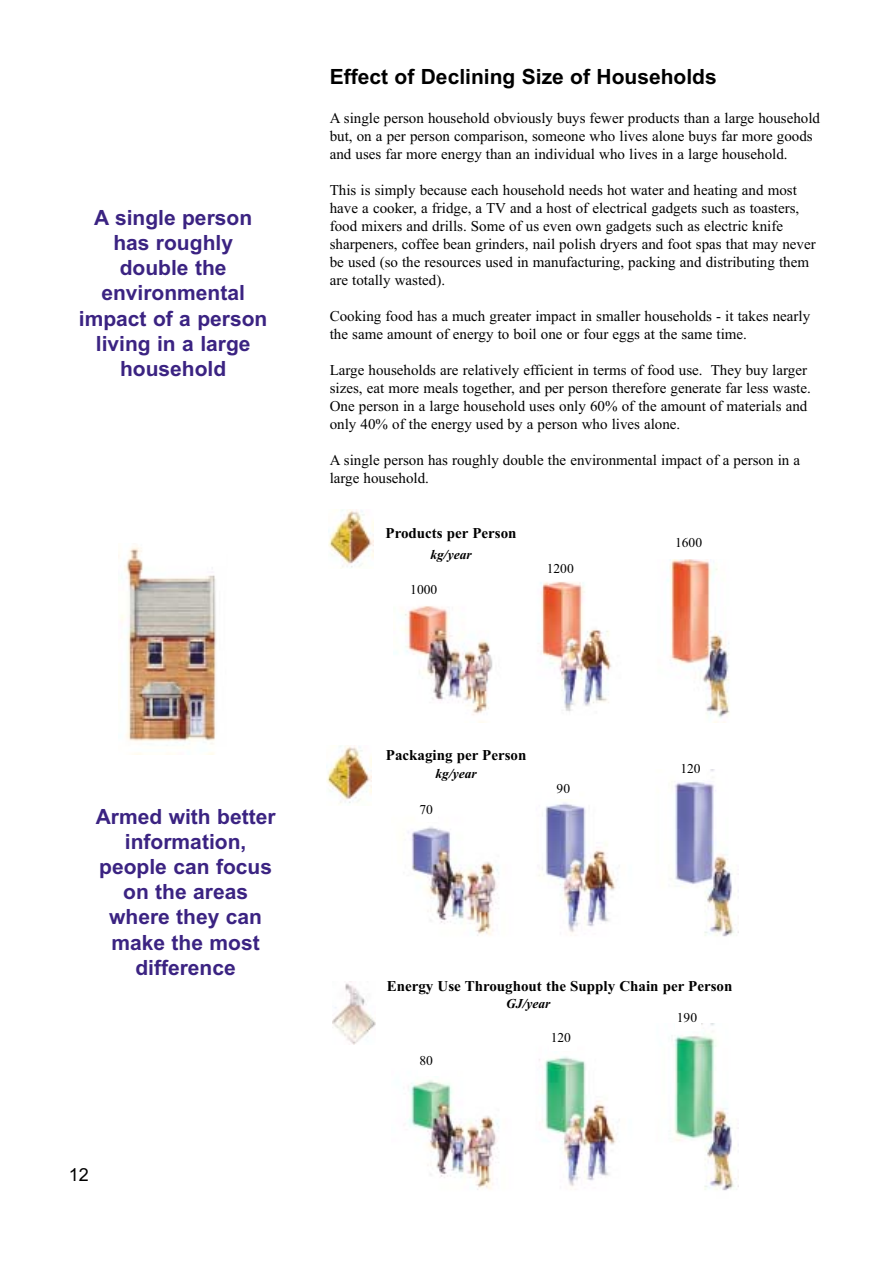
<style>
.page{position:relative;width:893px;height:1262px;background:#fff}
.page>*{position:absolute;margin:0;border:0;box-sizing:border-box;transform-origin:0 0}
.t1{font:700 21px/25.2px "Arial";color:#3b2382;text-align:center}
.t2{font:700 21px "Arial";color:#000}
.t3{font:18px "Arial";color:#000}
.t4{font:15px/18px "Times New Roman";color:#000}
.t5{font:700 15px "Times New Roman";color:#000}
.t6{font:13.5px "Times New Roman";color:#000}
.t7{font:italic 700 13.5px "Times New Roman";color:#000}
</style>
<div class="page">
<img style="left:408px;top:1023px;width:326px;height:168px">
<img style="left:408px;top:769px;width:326px;height:168px">
<img style="left:393px;top:559px;width:337px;height:163px">
<div style="left:381px;top:524px;width:139px;height:43px;background:#fff"></div>
<div style="left:373px;top:746px;width:166px;height:42px;background:#fff"></div>
<div style="left:409px;top:583px;width:37px;height:16px;background:#fff"></div>
<div style="left:545px;top:562px;width:38px;height:18px;background:#fff"></div>
<div style="left:418px;top:803px;width:19px;height:18px;background:#fff"></div>
<div style="left:555px;top:782px;width:23px;height:16px;background:#fff"></div>
<div style="left:679px;top:762px;width:26px;height:17px;background:#fff"></div>
<div style="left:418px;top:1054px;width:22px;height:22px;background:#fff"></div>
<div style="left:549px;top:1030px;width:28px;height:20px;background:#fff"></div>
<div style="left:675px;top:1010px;width:26px;height:20px;background:#fff"></div>
<img style="left:328px;top:509px;width:45px;height:59px">
<img style="left:326px;top:745px;width:45px;height:59px">
<img style="left:332px;top:981px;width:43px;height:63px">
<img style="left:120px;top:546px;width:96px;height:208px">
<h1 class="t1" style="left:79px;top:207px;width:190px">A single person has roughly double the environmental impact of a person living in a large household</h1>
<h1 class="t2" style="left:330px;top:69px;width:388px">Effect of Declining Size of Households</h1>
<p class="t4" style="left:330px;top:110px;width:492px">A single person household obviously buys fewer products than a large household but, on a per person comparison, someone who lives alone buys far more goods and uses far more energy than an individual who lives in a large household.</p>
<p class="t4" style="left:330px;top:182px;width:487px">This is simply because each household needs hot water and heating and most have a cooker, a fridge, a TV and a host of electrical gadgets such as toasters, food mixers and drills. Some of us even own gadgets such as electric knife sharpeners, coffee bean grinders, nail polish dryers and foot spas that may never be used (so the resources used in manufacturing, packing and distributing them are totally wasted).</p>
<p class="t4" style="left:330px;top:308px;width:482px">Cooking food has a much greater impact in smaller households - it takes nearly the same amount of energy to boil one or four eggs at the same time.</p>
<p class="t4" style="left:330px;top:362px;width:482px">Large households are relatively efficient in terms of food use. They buy larger sizes, eat more meals together, and per person therefore generate far less waste.<br>One person in a large household uses only 60% of the amount of materials and only 40% of the energy used by a person who lives alone.</p>
<p class="t4" style="left:330px;top:452px;width:472px">A single person has roughly double the environmental impact of a person in a large household.</p>
<p class="t5" style="left:385px;top:528px;width:133px">Products per Person</p>
<p class="t7" style="left:430px;top:550px;width:43px">kg/year</p>
<p class="t6" style="left:410px;top:585px;width:28px">1000</p>
<p class="t6" style="left:546px;top:563px;width:28px">1200</p>
<p class="t6" style="left:675px;top:538px;width:28px">1600</p>
<h1 class="t1" style="left:96px;top:805px;width:181px">Armed with better information, people can focus on the areas where they can make the most difference</h1>
<p class="t3" style="left:69px;top:1168px;width:22px">12</p>
<p class="t5" style="left:386px;top:750px;width:142px">Packaging per Person</p>
<p class="t7" style="left:435px;top:769px;width:43px">kg/year</p>
<p class="t6" style="left:419px;top:805px;width:15px">70</p>
<p class="t6" style="left:556px;top:783px;width:15px">90</p>
<p class="t6" style="left:680px;top:763px;width:22px">120</p>
<p class="t5" style="left:386px;top:981px;width:347px">Energy Use Throughout the Supply Chain per Person</p>
<p class="t7" style="left:506px;top:998px;width:46px">GJ/year</p>
<p class="t6" style="left:676px;top:1012px;width:22px">190</p>
<p class="t6" style="left:419px;top:1055px;width:15px">80</p>
<p class="t6" style="left:550px;top:1032px;width:22px">120</p>
</div>
